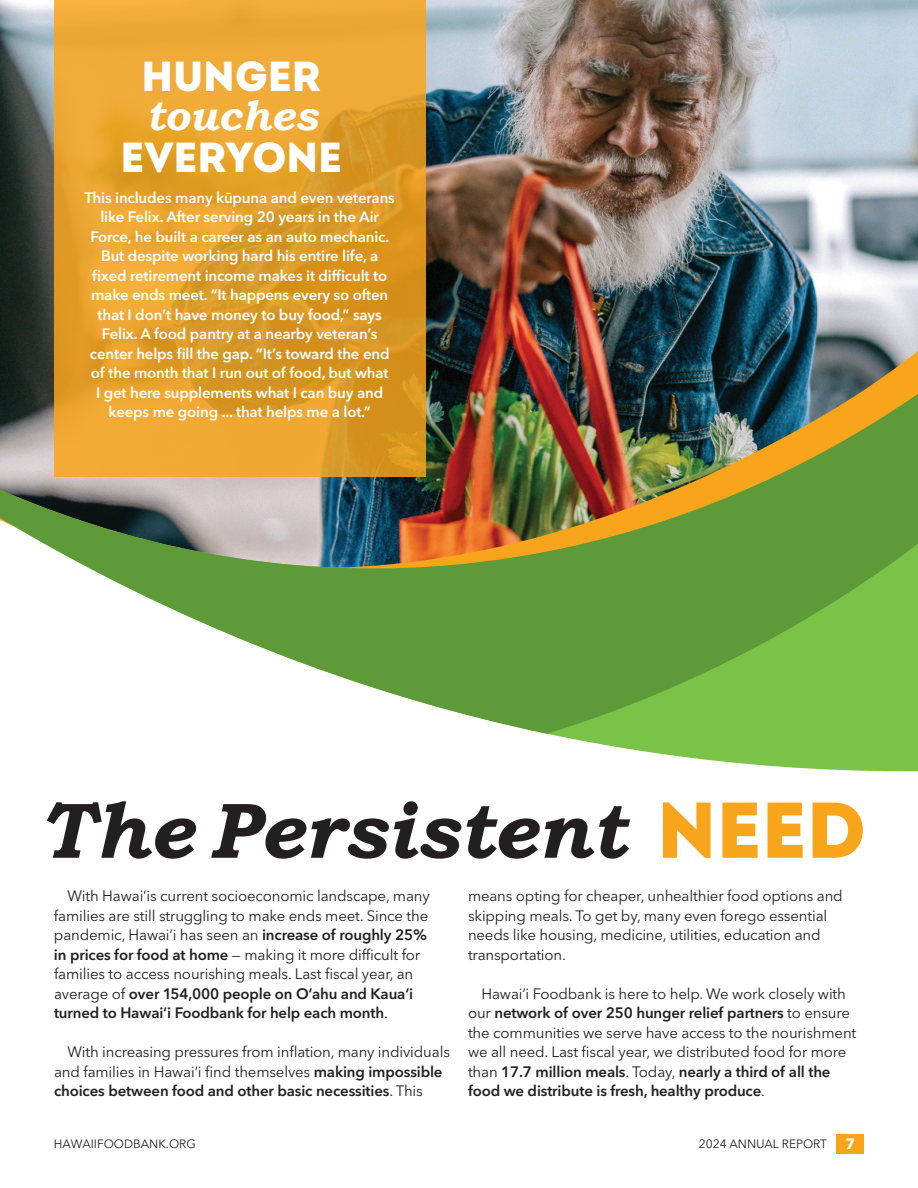
<style>
.page{position:relative;width:918px;height:1188px;background:#fff}
.page>*{position:absolute;margin:0;border:0;box-sizing:border-box;transform-origin:0 0}
.t1{font:italic 700 78.9px "Bookman Old Style";color:#231f20}
.t2{font:900 42px "Intro";color:#fff}
.t3{font:italic 700 42px "Bookman Old Style";color:#fff}
.Small_text{font:15px/19.5px "Avenir Next LT Pro";letter-spacing:-.01em;color:#231f20}
.Small_text-2{font:600 15px/19.5px "Avenir Next LT Pro";letter-spacing:-.01em;color:#fff;text-align:center}
.t4{font:12px "Avenir Next LT Pro";color:#231f20}
.s1{font-family:"Intro";font-weight:900;font-style:normal;color:#f9a51b}
.s2{font-weight:600}
.s3{font-weight:700;font-size:15px;color:#fff}
</style>
<div class="page">
<div style="left:837px;top:1134px;width:27px;height:20px;background:#f9a51b"></div>
<img style="left:0;top:0;width:918px;height:340px">
<svg style="left:549px;top:734px;width:369px;height:38px;fill:#7bc249"></svg>
<img style="left:0;top:340px;width:918px;height:44px">
<img style="left:0;top:384px;width:918px;height:350px">
<svg style="left:54px;top:0;width:371px;height:477px;background:#e5a02c"></svg>
<p class="t2" style="left:142px;top:50px;width:181px">HUNGER</p>
<p class="t3" style="left:146px;top:85px;width:173px">touches</p>
<p class="t2" style="left:120px;top:131px;width:223px">EVERYONE</p>
<p class="Small_text-2" style="left:84px;top:188px;width:312px">This includes many kūpuna and even veterans like Felix. After serving 20 years in the Air Force, he built a career as an auto mechanic.<br>But despite working hard his entire life, a fixed retirement income makes it difficult to make ends meet. “It happens every so often that I don’t have money to buy food,” says Felix. A food pantry at a nearby veteran’s center helps fill the gap. “It’s toward the end of the month that I run out of food, but what<br>I get here supplements what I can buy and keeps me going ... that helps me a lot.”</p>
<p class="t1" style="left:38px;top:773px;width:829px">The Persistent <span class="s1">NEED</span></p>
<p class="Small_text" style="left:54px;top:886px;width:377px;text-indent:14px">With Hawai‘is current socioeconomic landscape, many families are still struggling to make ends meet. Since the pandemic, Hawai‘i has seen an <span class="s2">increase of roughly 25% in prices for food at home</span> — making it more difficult for families to access nourishing meals. Last fiscal year, an average of <span class="s2">over 154,000 people on O‘ahu and Kaua‘i turned to Hawai‘i Foodbank for help each month</span>.</p>
<p class="Small_text" style="left:54px;top:1042px;width:398px;text-indent:14px">With increasing pressures from inflation, many individuals and families in Hawai‘i find themselves <span class="s2">making impossible choices between food and other basic necessities</span>. This</p>
<p class="Small_text" style="left:468px;top:886px;width:376px">means opting for cheaper, unhealthier food options and skipping meals. To get by, many even forego essential needs like housing, medicine, utilities, education and transportation.</p>
<p class="Small_text" style="left:468px;top:984px;width:390px;text-indent:14px">Hawai‘i Foodbank is here to help. We work closely with our <span class="s2">network of over 250 hunger relief partners</span> to ensure the communities we serve have access to the nourishment we all need. Last fiscal year, we distributed food for more than <span class="s2">17.7 million meals</span>. Today, <span class="s2">nearly a third of all the food we distribute is fresh, healthy produce</span>.</p>
<p class="t4" style="left:54px;top:1137px;width:143px">HAWAIIFOODBANK.ORG</p>
<p class="t4" style="left:699px;top:1137px;width:158px">2024 ANNUAL REPORT <span class="s3">7</span></p>
</div>
